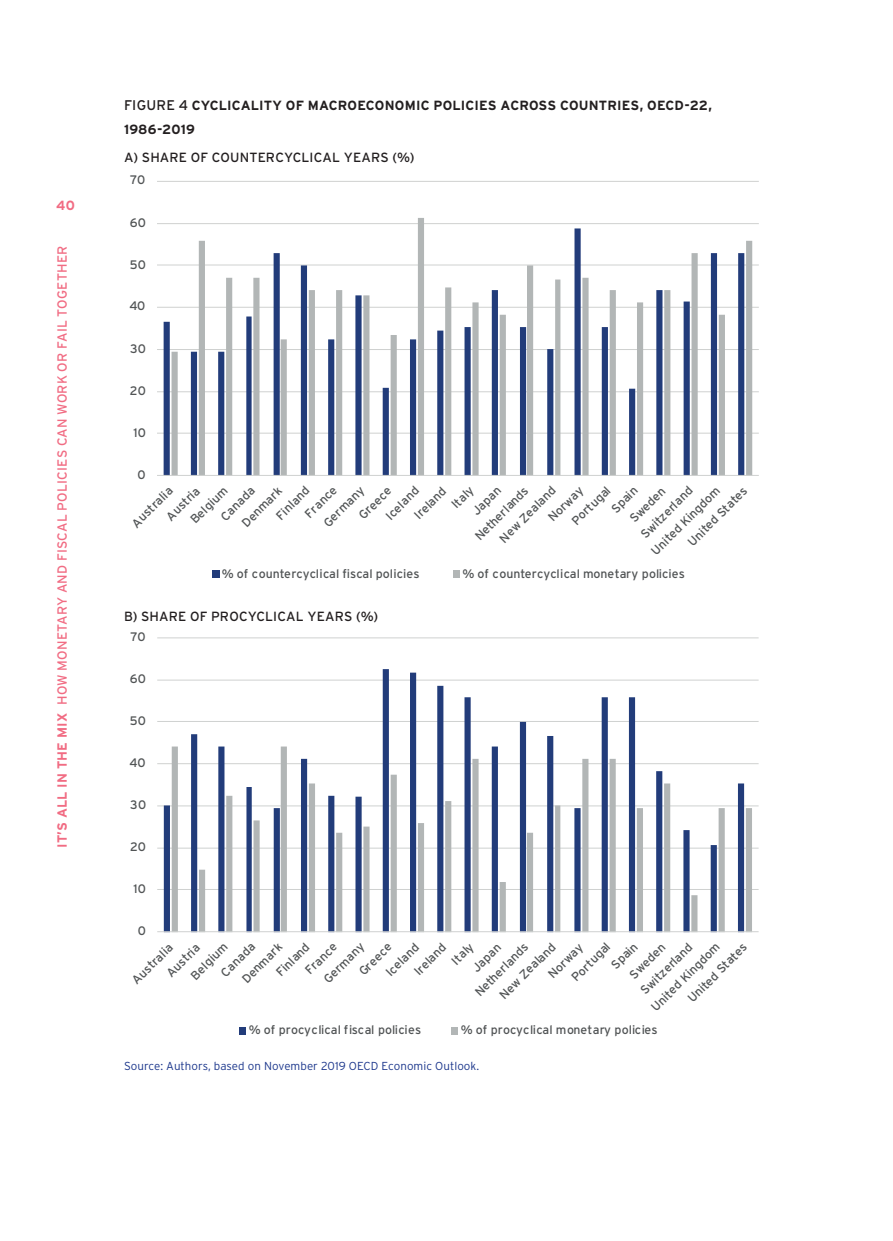
<style>
.page{position:relative;width:893px;height:1241px;background:#fff}
.page>*{position:absolute;margin:0;border:0;box-sizing:border-box;transform-origin:0 0}
.t1{font:700 13.3px/23.3px "Interstate";letter-spacing:.01em;color:#231f20}
.t2{font:13.3px "Interstate";letter-spacing:.01em;color:#f16c83}
.t3{font:13.3px "Interstate";letter-spacing:.01em;color:#231f20}
.t4{font:700 13.3px "Interstate";color:#f16c83}
.t5{font:12.25px "Interstate";color:#515455}
.t6{font:300 11.55px "Interstate";letter-spacing:.005em;color:#1c378c}
.s1{font-weight:700}
.s2{font-weight:400;font-size:14px}
</style>
<div class="page">
<hr style="left:157px;top:433px;width:602px;height:1px;background:#cfd1d0">
<hr style="left:157px;top:391px;width:602px;height:1px;background:#cfd1d0">
<hr style="left:157px;top:349px;width:602px;height:1px;background:#cfd1d0">
<hr style="left:157px;top:307px;width:602px;height:1px;background:#cfd1d0">
<hr style="left:157px;top:264px;width:602px;height:1px;background:#cfd1d0">
<hr style="left:157px;top:223px;width:602px;height:1px;background:#cfd1d0">
<hr style="left:157px;top:181px;width:602px;height:1px;background:#cfd1d0">
<svg style="left:172px;top:218px;width:580px;height:257px"></svg>
<hr style="left:157px;top:475px;width:602px;height:1px;background:#cfd1d0">
<div style="left:212px;top:571px;width:7px;height:7px;background:#223c7a"></div>
<div style="left:453px;top:571px;width:6px;height:7px;background:#b2b6b6"></div>
<hr style="left:157px;top:889px;width:602px;height:1px;background:#cfd1d0">
<hr style="left:157px;top:847px;width:602px;height:1px;background:#cfd1d0">
<hr style="left:157px;top:805px;width:602px;height:1px;background:#cfd1d0">
<hr style="left:157px;top:763px;width:602px;height:1px;background:#cfd1d0">
<hr style="left:157px;top:721px;width:602px;height:1px;background:#cfd1d0">
<hr style="left:157px;top:679px;width:602px;height:1px;background:#cfd1d0">
<hr style="left:157px;top:637px;width:602px;height:1px;background:#cfd1d0">
<svg style="left:164px;top:669px;width:580px;height:262px"></svg>
<svg style="left:172px;top:746px;width:580px;height:185px"></svg>
<hr style="left:157px;top:931px;width:602px;height:1px;background:#cfd1d0">
<div style="left:239px;top:1026px;width:7px;height:8px;background:#223c7a"></div>
<div style="left:451px;top:1026px;width:6px;height:8px;background:#b2b6b6"></div>
<p class="t4" style="left:56px;top:198px;width:20px">40</p>
<p class="t2" style="left:55px;top:847px;width:603px;rotate:-90deg"><span class="s1">IT’S ALL IN THE MIX</span> HOW MONETARY AND FISCAL POLICIES CAN WORK OR FAIL TOGETHER</p>
<p class="t1" style="left:124px;top:94px;width:589px"><span class="s2">FIGURE 4</span> CYCLICALITY OF MACROECONOMIC POLICIES ACROSS COUNTRIES, OECD-22,<br>1986‑2019</p>
<p class="t3" style="left:124px;top:150px;width:292px">A) SHARE OF COUNTERCYCLICAL YEARS (%)</p>
<p class="t5" style="left:130px;top:173px;width:17px">70</p>
<p class="t5" style="left:130px;top:215px;width:18px">60</p>
<p class="t5" style="left:130px;top:258px;width:18px">50</p>
<p class="t5" style="left:129px;top:299px;width:18px">40</p>
<p class="t5" style="left:130px;top:341px;width:18px">30</p>
<p class="t5" style="left:130px;top:383px;width:18px">20</p>
<p class="t5" style="left:133px;top:426px;width:14px">10</p>
<p class="t5" style="left:138px;top:467px;width:10px">0</p>
<p class="t5" style="left:239px;top:520px;width:53px;rotate:-45deg">Denmark</p>
<p class="t5" style="left:638px;top:531px;width:69px;rotate:-45deg">Switzerland</p>
<p class="t5" style="left:569px;top:518px;width:51px;rotate:-45deg">Portugal</p>
<p class="t5" style="left:608px;top:505px;width:33px;rotate:-45deg">Spain</p>
<p class="t5" style="left:497px;top:535px;width:75px;rotate:-45deg">New Zealand</p>
<p class="t5" style="left:383px;top:512px;width:43px;rotate:-45deg">Iceland</p>
<p class="t5" style="left:273px;top:512px;width:43px;rotate:-45deg">Finland</p>
<p class="t5" style="left:411px;top:512px;width:41px;rotate:-45deg">Ireland</p>
<p class="t5" style="left:449px;top:501px;width:27px;rotate:-45deg">Italy</p>
<p class="t5" style="left:321px;top:520px;width:53px;rotate:-45deg">Germany</p>
<p class="t5" style="left:302px;top:511px;width:41px;rotate:-45deg">France</p>
<p class="t5" style="left:356px;top:512px;width:42px;rotate:-45deg">Greece</p>
<p class="t5" style="left:648px;top:548px;width:93px;rotate:-45deg">United Kingdom</p>
<p class="t5" style="left:188px;top:516px;width:48px;rotate:-45deg">Belgium</p>
<p class="t5" style="left:545px;top:514px;width:45px;rotate:-45deg">Norway</p>
<p class="t5" style="left:218px;top:513px;width:44px;rotate:-45deg">Canada</p>
<p class="t5" style="left:469px;top:508px;width:37px;rotate:-45deg">Japan</p>
<p class="t5" style="left:129px;top:520px;width:54px;rotate:-45deg">Australia</p>
<p class="t5" style="left:627px;top:515px;width:46px;rotate:-45deg">Sweden</p>
<p class="t5" style="left:685px;top:539px;width:80px;rotate:-45deg">United States</p>
<p class="t5" style="left:472px;top:533px;width:71px;rotate:-45deg">Netherlands</p>
<p class="t5" style="left:163px;top:513px;width:43px;rotate:-45deg">Austria</p>
<p class="t5" style="left:222px;top:566px;width:199px">% of countercyclical fiscal policies</p>
<p class="t5" style="left:462px;top:566px;width:224px">% of countercyclical monetary policies</p>
<p class="t3" style="left:124px;top:608px;width:256px">B) SHARE OF PROCYCLICAL YEARS (%)</p>
<p class="t5" style="left:130px;top:629px;width:17px">70</p>
<p class="t5" style="left:130px;top:672px;width:18px">60</p>
<p class="t5" style="left:130px;top:714px;width:18px">50</p>
<p class="t5" style="left:130px;top:755px;width:18px">40</p>
<p class="t5" style="left:130px;top:797px;width:18px">30</p>
<p class="t5" style="left:130px;top:839px;width:18px">20</p>
<p class="t5" style="left:134px;top:882px;width:14px">10</p>
<p class="t5" style="left:138px;top:923px;width:10px">0</p>
<p class="t5" style="left:239px;top:975px;width:53px;rotate:-45deg">Denmark</p>
<p class="t5" style="left:638px;top:987px;width:69px;rotate:-45deg">Switzerland</p>
<p class="t5" style="left:569px;top:974px;width:51px;rotate:-45deg">Portugal</p>
<p class="t5" style="left:608px;top:961px;width:33px;rotate:-45deg">Spain</p>
<p class="t5" style="left:497px;top:991px;width:75px;rotate:-45deg">New Zealand</p>
<p class="t5" style="left:383px;top:968px;width:43px;rotate:-45deg">Iceland</p>
<p class="t5" style="left:273px;top:968px;width:43px;rotate:-45deg">Finland</p>
<p class="t5" style="left:411px;top:968px;width:41px;rotate:-45deg">Ireland</p>
<p class="t5" style="left:449px;top:957px;width:27px;rotate:-45deg">Italy</p>
<p class="t5" style="left:321px;top:975px;width:53px;rotate:-45deg">Germany</p>
<p class="t5" style="left:302px;top:967px;width:41px;rotate:-45deg">France</p>
<p class="t5" style="left:356px;top:968px;width:42px;rotate:-45deg">Greece</p>
<p class="t5" style="left:648px;top:1004px;width:93px;rotate:-45deg">United Kingdom</p>
<p class="t5" style="left:188px;top:972px;width:48px;rotate:-45deg">Belgium</p>
<p class="t5" style="left:545px;top:970px;width:45px;rotate:-45deg">Norway</p>
<p class="t5" style="left:218px;top:969px;width:44px;rotate:-45deg">Canada</p>
<p class="t5" style="left:469px;top:964px;width:37px;rotate:-45deg">Japan</p>
<p class="t5" style="left:129px;top:976px;width:54px;rotate:-45deg">Australia</p>
<p class="t5" style="left:627px;top:971px;width:46px;rotate:-45deg">Sweden</p>
<p class="t5" style="left:685px;top:995px;width:80px;rotate:-45deg">United States</p>
<p class="t5" style="left:472px;top:989px;width:71px;rotate:-45deg">Netherlands</p>
<p class="t5" style="left:164px;top:969px;width:43px;rotate:-45deg">Austria</p>
<p class="t5" style="left:249px;top:1022px;width:174px">% of procyclical fiscal policies</p>
<p class="t5" style="left:461px;top:1022px;width:198px">% of procyclical monetary policies</p>
<p class="t6" style="left:124px;top:1058px;width:357px">Source: Authors, based on November 2019 OECD Economic Outlook.</p>
</div>
